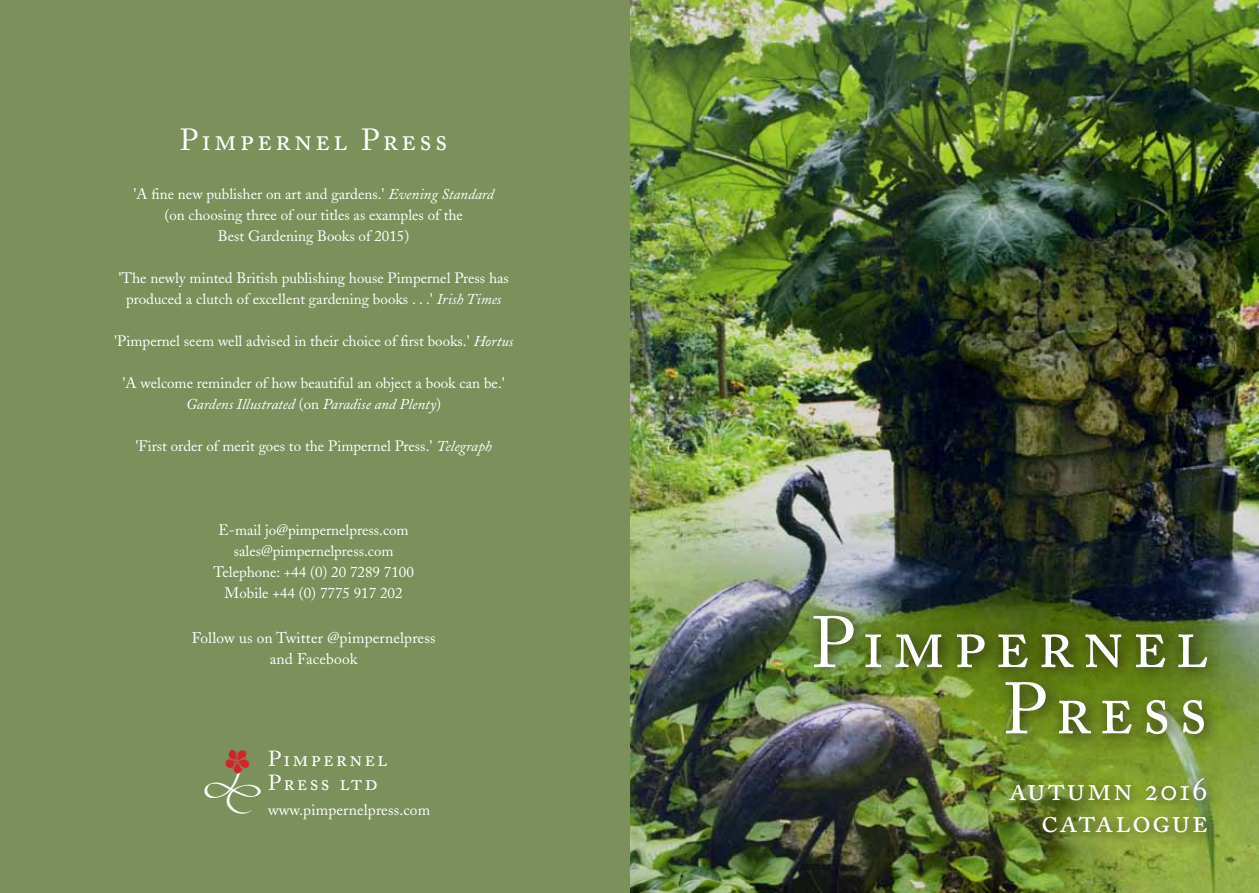
<style>
.page{position:relative;width:1259px;height:893px;background:#fff}
.page>*{position:absolute;margin:0;border:0;box-sizing:border-box;transform-origin:0 0}
.t1{font:72px/66.3px "Adobe Caslon Regular SC";letter-spacing:.1em;color:#fff;text-align:right}
.t2{font:33px/31.5px "Adobe Caslon Regular SC";letter-spacing:.05em;color:#fff;text-align:right}
.t3{font:30.45px "Adobe Caslon Regular SC";letter-spacing:.1em;color:#fff}
.t4{font:26.55px "Bible Script Flourishes Plain";color:#fff}
.t5{font:21.6px/24.8px "Adobe Caslon Regular SC";letter-spacing:.1em;color:#fff}
.t6{font:15.45px/21px "Adobe Caslon";letter-spacing:.01em;color:#fff;text-align:center}
.t7{font:15px/21px "Adobe Caslon";color:#fff;text-align:center}
.s1{font-style:italic}
</style>
<div class="page">
<img style="left:629px;top:0;width:630px;height:893px">
<div style="left:0;top:0;width:629px;height:893px;background:#7b905b"></div>
<img style="left:225px;top:750px;width:25px;height:24px">
<img style="left:803px;top:605px;width:420px;height:146px">
<svg style="left:1000px;top:769px;width:223px;height:80px"></svg>
<h3 class="t3" style="left:180px;top:121px;width:269px">Pimpernel Press</h3>
<p class="t7" style="left:133px;top:183px;width:362px">'A fine new publisher on art and gardens.' <span class="s1">Evening Standard </span>(on choosing three of our titles as examples of the<br>Best Gardening Books of 2015)</p>
<p class="t7" style="left:118px;top:267px;width:392px">'The newly minted British publishing house Pimpernel Press has produced a clutch of excellent gardening books . . .' <span class="s1">Irish Times</span></p>
<p class="t7" style="left:114px;top:330px;width:400px">'Pimpernel seem well advised in their choice of first books.' <span class="s1">Hortus</span></p>
<p class="t7" style="left:122px;top:372px;width:384px">'A welcome reminder of how beautiful an object a book can be.'<br><span class="s1">Gardens Illustrated</span> (on <span class="s1">Paradise and Plenty</span>)</p>
<p class="t7" style="left:135px;top:435px;width:358px">'First order of merit goes to the Pimpernel Press.' <span class="s1">Telegraph</span></p>
<p class="t7" style="left:213px;top:519px;width:202px">E-mail jo@pimpernelpress.com sales@pimpernelpress.com<br>Telephone: +44 (0) 20 7289 7100<br>Mobile +44 (0) 7775 917 202</p>
<p class="t6" style="left:192px;top:628px;width:245px">Follow us on Twitter @pimpernelpress and Facebook</p>
<h3 class="t5" style="left:268px;top:746px;width:121px">Pimpernel<br>Press ltd</h3>
<p class="t6" style="left:268px;top:800px;width:164px">www.pimpernelpress.com</p>
<h3 class="t4" style="left:204px;top:773px;width:58px">E</h3>
<h1 class="t1" style="left:811px;top:610px;width:398px">Pimpernel<br>Press</h1>
<h2 class="t2" style="left:1009px;top:774px;width:200px">autumn 2016 catalogue</h2>
</div>
